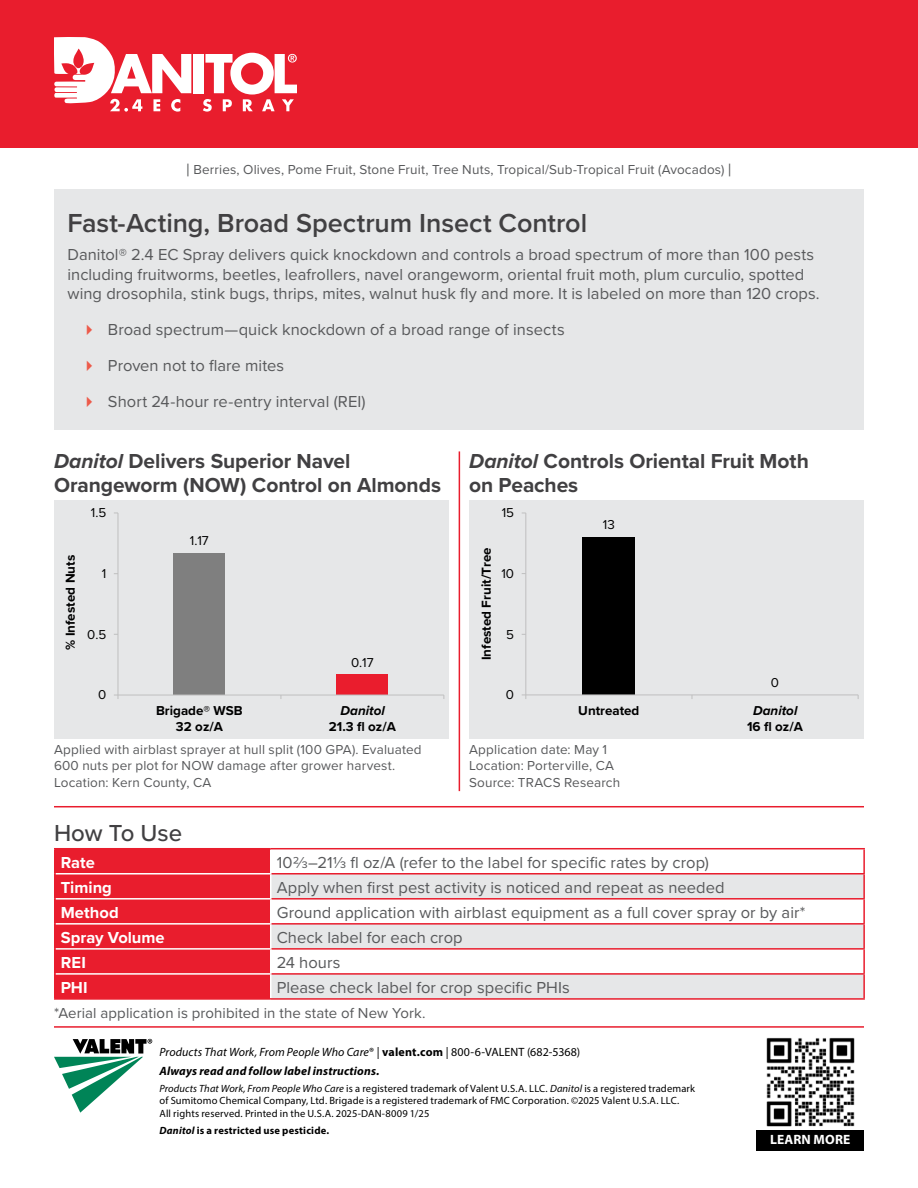
<style>
.page{position:relative;width:918px;height:1188px;background:#fff}
.page>*{position:absolute;margin:0;border:0;box-sizing:border-box;transform-origin:0 0}
.t1{font:600 27px "Proxima Nova";color:#414042}
.t2{font:500 24px "Proxima Nova";letter-spacing:-.005em;color:#414042}
.t3{font:700 21px/24px "Proxima Nova";letter-spacing:-.005em;color:#414042}
.t4{font:16.5px/19.5px "Proxima Nova";letter-spacing:.005em;color:#58595b}
.t5{font:700 16.5px "Proxima Nova";color:#fff}
.t6{font:15px "Proxima Nova";letter-spacing:.005em;color:#58595b}
.t7{font:13.5px/16.5px "Proxima Nova";letter-spacing:.01em;color:#58595b}
.t8{font:700 13.5px "Myriad Pro";letter-spacing:.015em;color:#fff}
.t9{font:700 13.35px/15.1px "Proxima Nova";color:#000;text-align:center}
.t10{font:13.35px "Proxima Nova";color:#000}
.t11{font:italic 700 13.35px "Proxima Nova";color:#000}
.t12{font:italic 700 12px/18.9px "Myriad Pro";letter-spacing:.015em;color:#000}
.t13{font:10.5px/12.6px "Myriad Pro";letter-spacing:.01em;color:#000}
.t14{font:700 10.5px "Myriad Pro";letter-spacing:.02em;color:#000}
.s1{font-size:18px}
.s2{font-style:italic}
.s3{font-weight:400}
.s4{font-weight:400;font-style:normal}
.s5{font-style:normal}
</style>
<div class="page">
<div style="left:0;top:0;width:918px;height:148px;background:#e91d2d"></div>
<div style="left:193px;top:54px;width:10px;height:39px;background:#fff"></div>
<svg style="left:54px;top:37px;width:137px;height:75px"></svg>
<svg style="left:203px;top:53px;width:94px;height:59px"></svg>
<svg style="left:54px;top:1039px;width:98px;height:74px"></svg>
<img style="left:766px;top:1037px;width:89px;height:90px">
<div style="left:756px;top:1130px;width:108px;height:20px;background:#000"></div>
<div style="left:54px;top:189px;width:810px;height:241px;background:#e6e7e8"></div>
<hr style="left:54px;top:806px;width:810px;height:1px;background:#e91d2d">
<div style="left:56px;top:849px;width:214px;height:149px;background:#e91d2d"></div>
<svg style="left:272px;top:875px;width:591px;height:123px;fill:#e6e7e8"></svg>
<hr style="left:56px;top:873px;width:216px;height:2px;background:#fff">
<hr style="left:56px;top:898px;width:216px;height:2px;background:#fff">
<hr style="left:56px;top:923px;width:216px;height:2px;background:#fff">
<hr style="left:56px;top:948px;width:216px;height:2px;background:#fff">
<hr style="left:56px;top:973px;width:216px;height:2px;background:#fff">
<hr style="left:54px;top:849px;width:2px;height:25px;background:#e91d2d">
<hr style="left:54px;top:848px;width:217px;height:1px;background:#e91d2d">
<hr style="left:271px;top:848px;width:594px;height:1px;background:#e91d2d">
<hr style="left:863px;top:849px;width:2px;height:24px;background:#e91d2d">
<hr style="left:54px;top:874px;width:2px;height:25px;background:#e91d2d">
<hr style="left:272px;top:873px;width:593px;height:2px;background:#e91d2d">
<hr style="left:863px;top:875px;width:2px;height:23px;background:#e91d2d">
<hr style="left:54px;top:899px;width:2px;height:25px;background:#e91d2d">
<hr style="left:272px;top:898px;width:593px;height:2px;background:#e91d2d">
<hr style="left:863px;top:900px;width:2px;height:23px;background:#e91d2d">
<hr style="left:54px;top:924px;width:2px;height:25px;background:#e91d2d">
<hr style="left:272px;top:923px;width:593px;height:2px;background:#e91d2d">
<hr style="left:863px;top:925px;width:2px;height:23px;background:#e91d2d">
<hr style="left:54px;top:949px;width:2px;height:25px;background:#e91d2d">
<hr style="left:272px;top:948px;width:593px;height:2px;background:#e91d2d">
<hr style="left:863px;top:950px;width:2px;height:23px;background:#e91d2d">
<hr style="left:54px;top:974px;width:2px;height:24px;background:#e91d2d">
<hr style="left:54px;top:998px;width:217px;height:2px;background:#e91d2d">
<hr style="left:272px;top:973px;width:593px;height:2px;background:#e91d2d">
<hr style="left:863px;top:975px;width:2px;height:23px;background:#e91d2d">
<hr style="left:271px;top:998px;width:594px;height:2px;background:#e91d2d">
<div style="left:54px;top:500px;width:395px;height:238px;background:#e6e7e8"></div>
<div style="left:174px;top:553px;width:51px;height:142px;background:#7f7f7f"></div>
<div style="left:337px;top:674px;width:51px;height:21px;background:#ea1d2d"></div>
<hr style="left:118px;top:513px;width:1px;height:182px;background:#bfbfbf">
<hr style="left:118px;top:695px;width:326px;height:1px;background:#bfbfbf">
<div style="left:469px;top:500px;width:395px;height:238px;background:#e6e7e8"></div>
<div style="left:583px;top:537px;width:52px;height:158px;background:#000"></div>
<hr style="left:525px;top:513px;width:1px;height:182px;background:#bfbfbf">
<hr style="left:526px;top:695px;width:332px;height:1px;background:#bfbfbf">
<hr style="left:54px;top:1026px;width:810px;height:2px;background:#e91d2d">
<hr style="left:459px;top:451px;width:1px;height:340px;background:#e91d2d">
<p class="t7" style="left:186px;top:161px;width:547px"><span class="s1">|</span> Berries, Olives, Pome Fruit, Stone Fruit, Tree Nuts, Tropical/Sub-Tropical Fruit (Avocados) <span class="s1">|</span></p>
<h1 class="t1" style="left:68px;top:203px;width:521px">Fast-Acting, Broad Spectrum Insect Control</h1>
<p class="t4" style="left:68px;top:244px;width:754px">Danitol® 2.4 EC Spray delivers quick knockdown and controls a broad spectrum of more than 100 pests including fruitworms, beetles, leafrollers, navel orangeworm, oriental fruit moth, plum curculio, spotted wing drosophila, stink bugs, thrips, mites, walnut husk fly and more. It is labeled on more than 120 crops.</p>
<p class="t4" style="left:108px;top:311px;width:458px;line-height:35.7px">Broad spectrum—quick knockdown of a broad range of insects<br>Proven not to flare mites<br>Short 24-hour re-entry interval (REI)</p>
<p class="t3" style="left:54px;top:449px;width:389px"><span class="s2">Danitol</span> Delivers Superior Navel<br>Orangeworm (NOW) Control on Almonds</p>
<p class="t3" style="left:469px;top:449px;width:341px"><span class="s2">Danitol</span> Controls Oriental Fruit Moth on Peaches</p>
<p class="t10" style="left:91px;top:503px;width:17px">1.5</p>
<p class="t9" style="left:62px;top:650px;width:96px;rotate:-90deg">% Infested Nuts</p>
<p class="t10" style="left:102px;top:564px;width:6px">1</p>
<p class="t10" style="left:87px;top:624px;width:21px">0.5</p>
<p class="t10" style="left:98px;top:685px;width:10px">0</p>
<p class="t10" style="left:190px;top:531px;width:21px">1.17</p>
<p class="t10" style="left:351px;top:652px;width:24px">0.17</p>
<p class="t9" style="left:156px;top:703px;width:88px">Brigade® WSB<br>32 oz/A</p>
<p class="t11" style="left:341px;top:701px;width:46px">Danitol</p>
<p class="t9" style="left:329px;top:718px;width:69px">21.3 fl oz/A</p>
<p class="t10" style="left:502px;top:503px;width:14px">15</p>
<p class="t9" style="left:478px;top:660px;width:114px;rotate:-90deg">Infested Fruit/Tree</p>
<p class="t10" style="left:501px;top:564px;width:14px">10</p>
<p class="t10" style="left:506px;top:624px;width:9px">5</p>
<p class="t10" style="left:506px;top:685px;width:10px">0</p>
<p class="t10" style="left:603px;top:515px;width:14px">13</p>
<p class="t10" style="left:771px;top:673px;width:10px">0</p>
<p class="t9" style="left:578px;top:703px;width:63px">Untreated</p>
<p class="t11" style="left:753px;top:701px;width:46px">Danitol</p>
<p class="t9" style="left:747px;top:718px;width:57px">16 fl oz/A</p>
<p class="t7" style="left:54px;top:741px;width:369px">Applied with airblast sprayer at hull split (100 GPA). Evaluated<br>600 nuts per plot for NOW damage after grower harvest.<br>Location: Kern County, CA</p>
<p class="t7" style="left:469px;top:741px;width:153px">Application date: May 1<br>Location: Porterville, CA<br>Source: TRACS Research</p>
<h2 class="t2" style="left:54px;top:815px;width:130px">How To Use</h2>
<p class="t5" style="left:61px;top:850px;width:36px">Rate</p>
<p class="t4" style="left:277px;top:852px;width:434px">10⅔–21⅓ fl oz/A (refer to the label for specific rates by crop)</p>
<p class="t5" style="left:61px;top:875px;width:53px">Timing</p>
<p class="t4" style="left:277px;top:877px;width:449px">Apply when first pest activity is noticed and repeat as needed</p>
<p class="t5" style="left:61px;top:900px;width:59px">Method</p>
<p class="t4" style="left:277px;top:902px;width:530px">Ground application with airblast equipment as a full cover spray or by air*</p>
<p class="t5" style="left:61px;top:925px;width:105px">Spray Volume</p>
<p class="t4" style="left:277px;top:927px;width:187px">Check label for each crop</p>
<p class="t5" style="left:61px;top:950px;width:27px">REI</p>
<p class="t4" style="left:277px;top:952px;width:65px">24 hours</p>
<p class="t5" style="left:61px;top:975px;width:28px">PHI</p>
<p class="t4" style="left:277px;top:977px;width:295px">Please check label for crop specific PHIs</p>
<p class="t6" style="left:54px;top:1002px;width:373px">*Aerial application is prohibited in the state of New York.</p>
<p class="t12" style="left:160px;top:1042px;width:422px"><span class="s3">Products That Work, From People Who Care</span><span class="s4">® |</span> <span class="s5">valent.com</span> <span class="s4">| 800-6-VALENT (682-5368)<br></span>Always read and follow label instructions.</p>
<p class="t13" style="left:160px;top:1082px;width:537px"><span class="s2">Products That Work, From People Who Care</span> is a registered trademark of Valent U.S.A. LLC. <span class="s2">Danitol</span> is a registered trademark of Sumitomo Chemical Company, Ltd. Brigade is a registered trademark of FMC Corporation. ©2025 Valent U.S.A. LLC.<br>All rights reserved. Printed in the U.S.A. 2025-DAN-8009 1/25</p>
<p class="t14" style="left:160px;top:1124px;width:171px"><span class="s2">Danitol</span> is a restricted use pesticide.</p>
<p class="t8" style="left:770px;top:1131px;width:82px">LEARN MORE</p>
</div>
